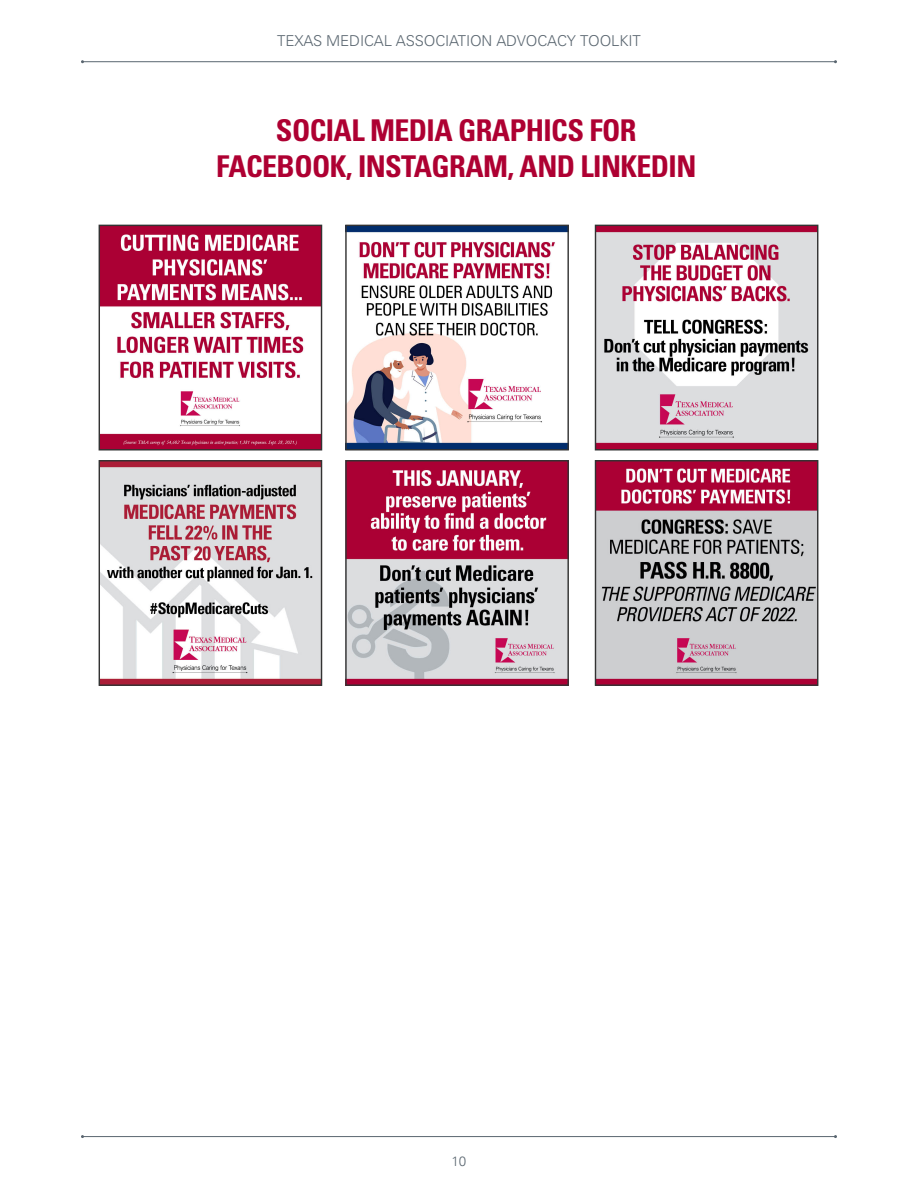
<style>
.page{position:relative;width:918px;height:1188px;background:#fff}
.page>*{position:absolute;margin:0;border:0;box-sizing:border-box;transform-origin:0 0}
.t1{font:700 condensed 30px/36px "Univers";letter-spacing:-.02em;color:#ae0032;text-align:center}
.t2{font:300 15px "Univers";letter-spacing:-.01em;color:#5a6670}
.t3{font:300 13.5px "Univers";color:#5a6670}
</style>
<div class="page">
<hr style="left:82px;top:61px;width:754px;height:1px;background:#5a6670">
<hr style="left:82px;top:1136px;width:754px;height:1px;background:#5a6670">
<img style="left:597px;top:227px;width:219px;height:222px">
<div style="left:595px;top:225px;width:223px;height:226px;border:1px solid #333"></div>
<img style="left:347px;top:462px;width:220px;height:222px">
<div style="left:345px;top:460px;width:224px;height:226px;border:1px solid #333"></div>
<img style="left:597px;top:462px;width:219px;height:222px">
<div style="left:595px;top:460px;width:223px;height:226px;border:1px solid #333"></div>
<img style="left:101px;top:227px;width:219px;height:222px">
<div style="left:99px;top:225px;width:223px;height:226px;border:1px solid #333"></div>
<img style="left:347px;top:227px;width:220px;height:222px">
<div style="left:345px;top:225px;width:224px;height:226px;border:1px solid #333"></div>
<img style="left:101px;top:462px;width:219px;height:222px">
<div style="left:99px;top:460px;width:223px;height:226px;border:1px solid #333"></div>
<p class="t2" style="left:277px;top:31px;width:365px">TEXAS MEDICAL ASSOCIATION ADVOCACY TOOLKIT</p>
<p class="t1" style="left:216px;top:112px;width:482px">SOCIAL MEDIA GRAPHICS FOR<br>FACEBOOK, INSTAGRAM, AND LINKEDIN</p>
<p class="t3" style="left:452px;top:1153px;width:16px">10</p>
</div>
